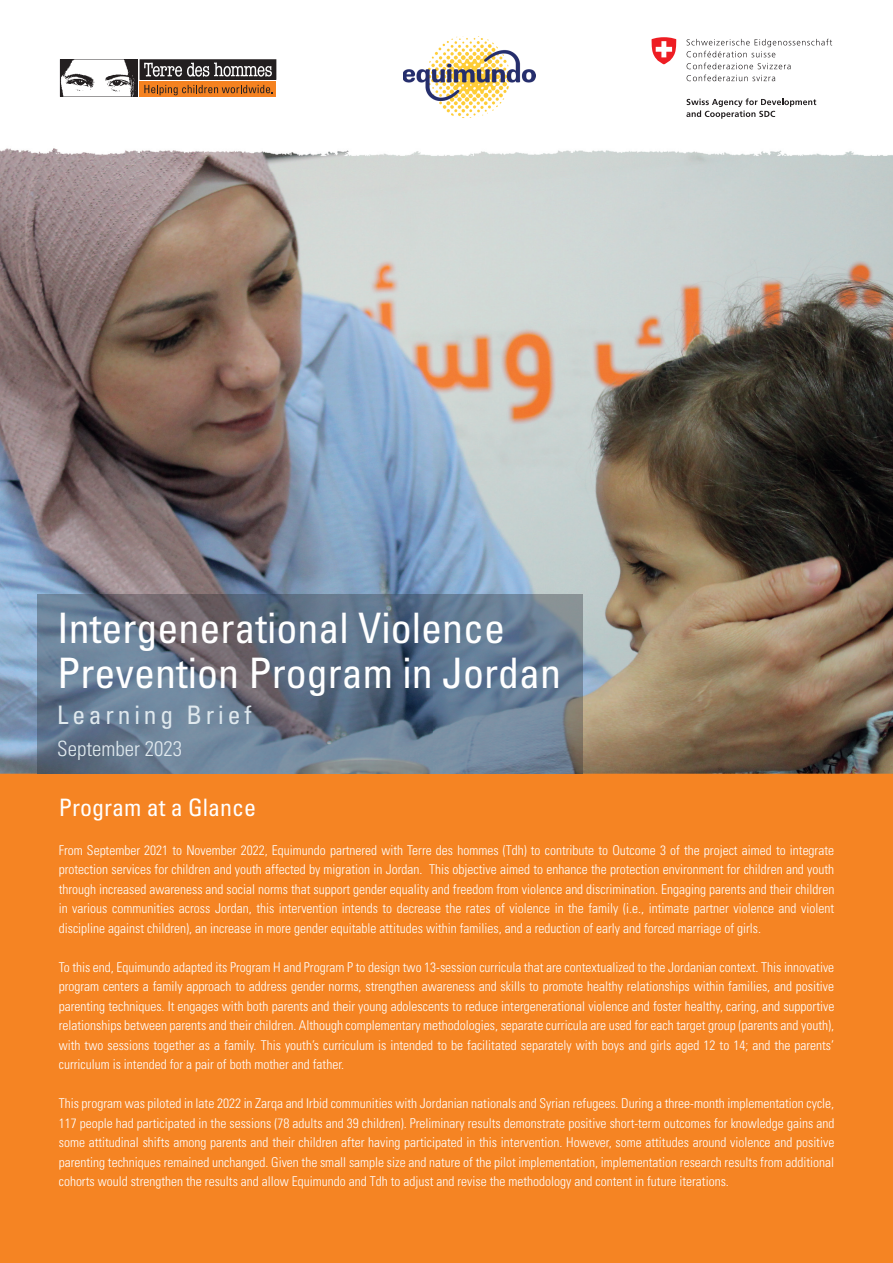
<style>
.page{position:relative;width:893px;height:1263px;background:#fff}
.page>*{position:absolute;margin:0;border:0;box-sizing:border-box;transform-origin:0 0}
.t1{font:condensed 42px/45px "Univers LT Std";color:#fff}
.t2{font:condensed 25.5px "Univers LT Std";letter-spacing:.15em;color:#e0e9ee}
.t3{font:condensed 24px "Univers LT Std";color:#fff}
.t4{font:300 condensed 21px "Univers LT Std";color:#e0e9ee}
.t5{font:300 condensed 13.5px/19.5px "Univers LT Std";color:#fff;text-align:justify}
</style>
<div class="page">
<div style="left:0;top:664px;width:893px;height:599px;background:#f58423"></div>
<img style="left:0;top:38px;width:893px;height:736px">
<img style="left:38px;top:594px;width:544px;height:180px">
<svg style="left:60px;top:59px;width:216px;height:38px"></svg>
<img style="left:403px;top:36px;width:132px;height:84px">
<svg style="left:687px;top:39px;width:145px;height:18px"></svg>
<svg style="left:687px;top:63px;width:104px;height:6px"></svg>
<svg style="left:687px;top:75px;width:88px;height:6px"></svg>
<svg style="left:686px;top:98px;width:130px;height:21px"></svg>
<svg style="left:652px;top:37px;width:24px;height:27px"></svg>
<h1 class="t1" style="left:57px;top:605px;width:505px">Intergenerational Violence<br>Prevention Program in Jordan</h1>
<h2 class="t2" style="left:57px;top:698px;width:196px">Learning Brief</h2>
<h3 class="t4" style="left:57px;top:735px;width:126px">September 2023</h3>
<h3 class="t3" style="left:59px;top:792px;width:199px">Program at a Glance</h3>
<p class="t5" style="left:59px;top:840px;width:777px">From September 2021 to November 2022, Equimundo partnered with Terre des hommes (Tdh) to contribute to Outcome 3 of the project aimed to integrate protection services for children and youth affected by migration in Jordan. This objective aimed to enhance the protection environment for children and youth through increased awareness and social norms that support gender equality and freedom from violence and discrimination. Engaging parents and their children in various communities across Jordan, this intervention intends to decrease the rates of violence in the family (i.e., intimate partner violence and violent discipline against children), an increase in more gender equitable attitudes within families, and a reduction of early and forced marriage of girls.</p>
<p class="t5" style="left:59px;top:957px;width:777px">To this end, Equimundo adapted its Program H and Program P to design two 13-session curricula that are contextualized to the Jordanian context. This innovative program centers a family approach to address gender norms, strengthen awareness and skills to promote healthy relationships within families, and positive parenting techniques. It engages with both parents and their young adolescents to reduce intergenerational violence and foster healthy, caring, and supportive relationships between parents and their children. Although complementary methodologies, separate curricula are used for each target group (parents and youth), with two sessions together as a family. This youth’s curriculum is intended to be facilitated separately with boys and girls aged 12 to 14; and the parents’ curriculum is intended for a pair of both mother and father.</p>
<p class="t5" style="left:59px;top:1093px;width:777px">This program was piloted in late 2022 in Zarqa and Irbid communities with Jordanian nationals and Syrian refugees. During a three-month implementation cycle, 117 people had participated in the sessions (78 adults and 39 children). Preliminary results demonstrate positive short-term outcomes for knowledge gains and some attitudinal shifts among parents and their children after having participated in this intervention. However, some attitudes around violence and positive parenting techniques remained unchanged. Given the small sample size and nature of the pilot implementation, implementation research results from additional cohorts would strengthen the results and allow Equimundo and Tdh to adjust and revise the methodology and content in future iterations.</p>
</div>
